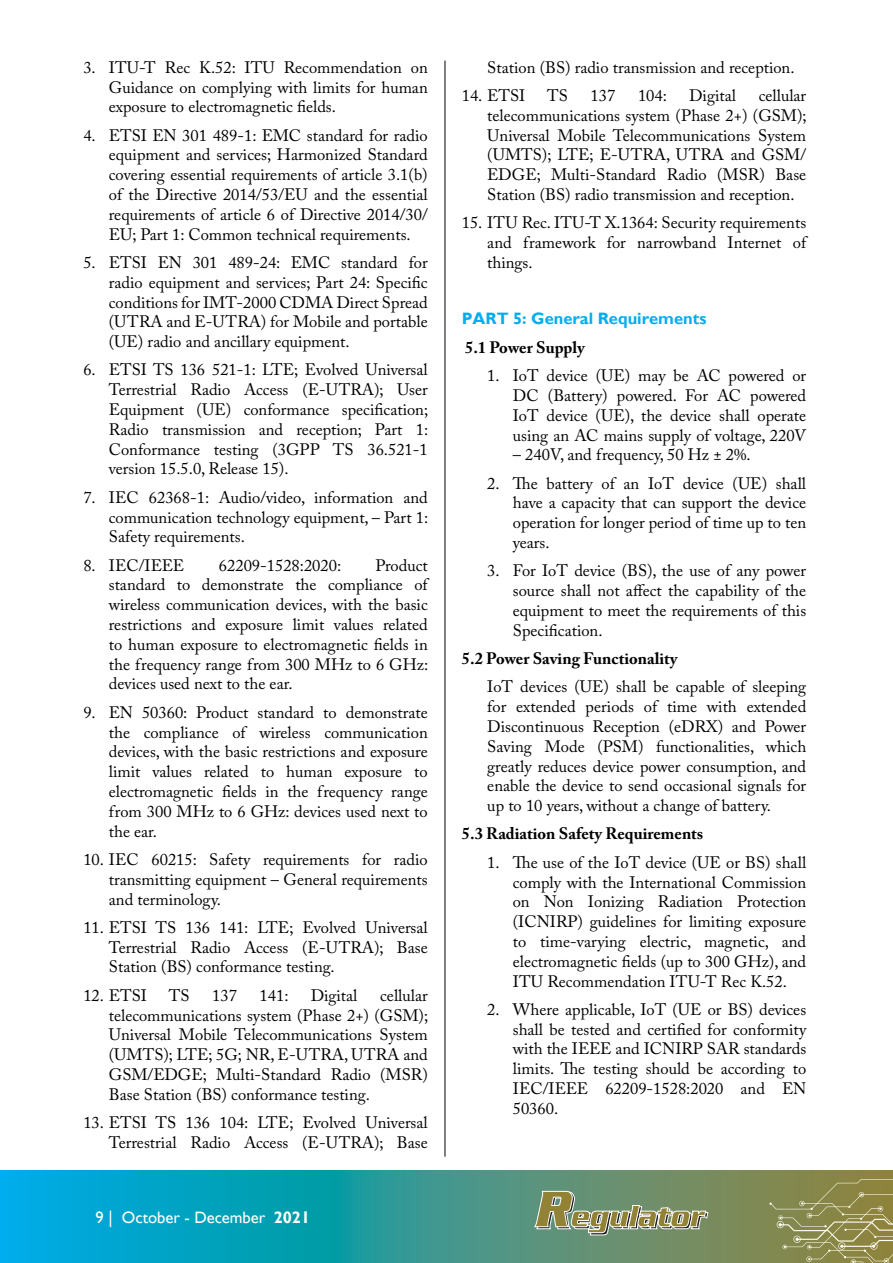
<style>
.page{position:relative;width:893px;height:1263px;background:#fff}
.page>*{position:absolute;margin:0;border:0;box-sizing:border-box;transform-origin:0 0}
.t1{font:16.5px/19.8px "Adobe Caslon Pro";color:#000;text-align:justify}
.t2{font:700 16.5px "Adobe Caslon Pro";color:#000}
.t3{font:700 16.5px "Gill Sans";color:#00aeef}
.t4{font:16.5px "Gill Sans";color:#fff}
.s1{font-weight:700}
</style>
<div class="page">
<svg style="left:0;top:1170px;width:893px;height:93px;background:#2b9b9f"></svg>
<svg style="left:769px;top:1179px;width:124px;height:84px;background:#929055"></svg>
<svg style="left:534px;top:1191px;width:174px;height:44px;background:#899772"></svg>
<hr style="left:445px;top:61px;width:1px;height:1096px;background:#000">
<p class="t1" style="left:109px;top:57px;width:320px;text-indent:-26px">3. ITU-T Rec K.52: ITU Recommendation on Guidance on complying with limits for human exposure to electromagnetic fields.</p>
<p class="t1" style="left:109px;top:125px;width:320px;text-indent:-26px">4. ETSI EN 301 489-1: EMC standard for radio equipment and services; Harmonized Standard covering essential requirements of article 3.1(b) of the Directive 2014/53/EU and the essential requirements of article 6 of Directive 2014/30/ EU; Part 1: Common technical requirements.</p>
<p class="t1" style="left:109px;top:252px;width:320px;text-indent:-26px">5. ETSI EN 301 489-24: EMC standard for radio equipment and services; Part 24: Specific conditions for IMT-2000 CDMA Direct Spread (UTRA and E-UTRA) for Mobile and portable (UE) radio and ancillary equipment.</p>
<p class="t1" style="left:109px;top:360px;width:321px;text-indent:-26px">6. ETSI TS 136 521-1: LTE; Evolved Universal Terrestrial Radio Access (E-UTRA); User Equipment (UE) conformance specification; Radio transmission and reception; Part 1:<br>Conformance testing (3GPP TS 36.521-1 version 15.5.0, Release 15).</p>
<p class="t1" style="left:109px;top:487px;width:321px;text-indent:-26px">7. IEC 62368-1: Audio/video, information and communication technology equipment, – Part 1:<br>Safety requirements.</p>
<p class="t1" style="left:83px;top:555px;width:102px">8. IEC/IEEE</p>
<p class="t1" style="left:219px;top:555px;width:124px">62209-1528:2020:</p>
<p class="t1" style="left:109px;top:555px;width:321px;text-indent:267px">Product standard to demonstrate the compliance of wireless communication devices, with the basic restrictions and exposure limit values related to human exposure to electromagnetic fields in the frequency range from 300 MHz to 6 GHz: devices used next to the ear.</p>
<p class="t1" style="left:109px;top:702px;width:320px;text-indent:-26px">9. EN 50360: Product standard to demonstrate the compliance of wireless communication devices, with the basic restrictions and exposure limit values related to human exposure to electromagnetic fields in the frequency range from 300 MHz to 6 GHz: devices used next to the ear.</p>
<p class="t1" style="left:109px;top:849px;width:320px;text-indent:-26px">10. IEC 60215: Safety requirements for radio transmitting equipment – General requirements and terminology.</p>
<p class="t1" style="left:109px;top:917px;width:320px;text-indent:-26px">11. ETSI TS 136 141: LTE; Evolved Universal Terrestrial Radio Access (E-UTRA); Base Station (BS) conformance testing.</p>
<p class="t1" style="left:83px;top:985px;width:65px">12. ETSI</p>
<p class="t1" style="left:169px;top:985px;width:22px">TS</p>
<p class="t1" style="left:212px;top:985px;width:26px">137</p>
<p class="t1" style="left:260px;top:985px;width:30px">141:</p>
<p class="t1" style="left:311px;top:985px;width:48px">Digital</p>
<p class="t1" style="left:109px;top:985px;width:321px;text-indent:271px">cellular telecommunications system (Phase 2+) (GSM); Universal Mobile Telecommunications System (UMTS); LTE; 5G; NR, E-UTRA, UTRA and GSM/EDGE; Multi-Standard Radio (MSR)<br>Base Station (BS) conformance testing.</p>
<p class="t1" style="left:83px;top:1112px;width:346px;text-align:right">13. ETSI TS 136 104: LTE; Evolved Universal<br>Terrestrial Radio Access (E-UTRA); Base</p>
<p class="t4" style="left:96px;top:1208px;width:216px">9 | October - December <span class="s1">2021</span></p>
<p class="t1" style="left:487px;top:57px;width:309px">Station (BS) radio transmission and reception.</p>
<p class="t1" style="left:462px;top:85px;width:65px">14. ETSI</p>
<p class="t1" style="left:547px;top:85px;width:22px">TS</p>
<p class="t1" style="left:591px;top:85px;width:26px">137</p>
<p class="t1" style="left:638px;top:85px;width:30px">104:</p>
<p class="t1" style="left:689px;top:85px;width:48px">Digital</p>
<p class="t1" style="left:487px;top:85px;width:321px;text-indent:271px">cellular telecommunications system (Phase 2+) (GSM); Universal Mobile Telecommunications System (UMTS); LTE; E-UTRA, UTRA and GSM/ EDGE; Multi-Standard Radio (MSR) Base Station (BS) radio transmission and reception.</p>
<p class="t1" style="left:487px;top:213px;width:320px;text-indent:-26px">15. ITU Rec. ITU-T X.1364: Security requirements and framework for narrowband Internet of things.</p>
<p class="t3" style="left:462px;top:309px;width:246px">PART 5: General Requirements</p>
<p class="t2" style="left:465px;top:337px;width:121px">5.1 Power Supply</p>
<p class="t1" style="left:513px;top:365px;width:295px;text-indent:-26px">1. IoT device (UE) may be AC powered or DC (Battery) powered. For AC powered IoT device (UE), the device shall operate using an AC mains supply of voltage, 220V</p>
<p class="t1" style="left:513px;top:445px;width:239px">– 240V, and frequency, 50 Hz ± 2%.</p>
<p class="t1" style="left:513px;top:473px;width:295px;text-indent:-26px">2. The battery of an IoT device (UE) shall have a capacity that can support the device operation for longer period of time up to ten years.</p>
<p class="t1" style="left:513px;top:561px;width:295px;text-indent:-26px">3. For IoT device (BS), the use of any power source shall not affect the capability of the equipment to meet the requirements of this Specification.</p>
<p class="t2" style="left:462px;top:649px;width:217px">5.2 Power Saving Functionality</p>
<p class="t1" style="left:487px;top:677px;width:320px">IoT devices (UE) shall be capable of sleeping for extended periods of time with extended Discontinuous Reception (eDRX) and Power Saving Mode (PSM) functionalities, which greatly reduces device power consumption, and enable the device to send occasional signals for up to 10 years, without a change of battery.</p>
<p class="t2" style="left:462px;top:824px;width:243px">5.3 Radiation Safety Requirements</p>
<p class="t1" style="left:513px;top:852px;width:295px;text-indent:-26px">1. The use of the IoT device (UE or BS) shall comply with the International Commission on Non Ionizing Radiation Protection (ICNIRP) guidelines for limiting exposure to time-varying electric, magnetic, and electromagnetic fields (up to 300 GHz), and ITU Recommendation ITU-T Rec K.52.</p>
<p class="t1" style="left:513px;top:999px;width:295px;text-indent:-26px">2. Where applicable, IoT (UE or BS) devices shall be tested and certified for conformity with the IEEE and ICNIRP SAR standards limits. The testing should be according to IEC/IEEE 62209-1528:2020 and EN 50360.</p>
</div>
